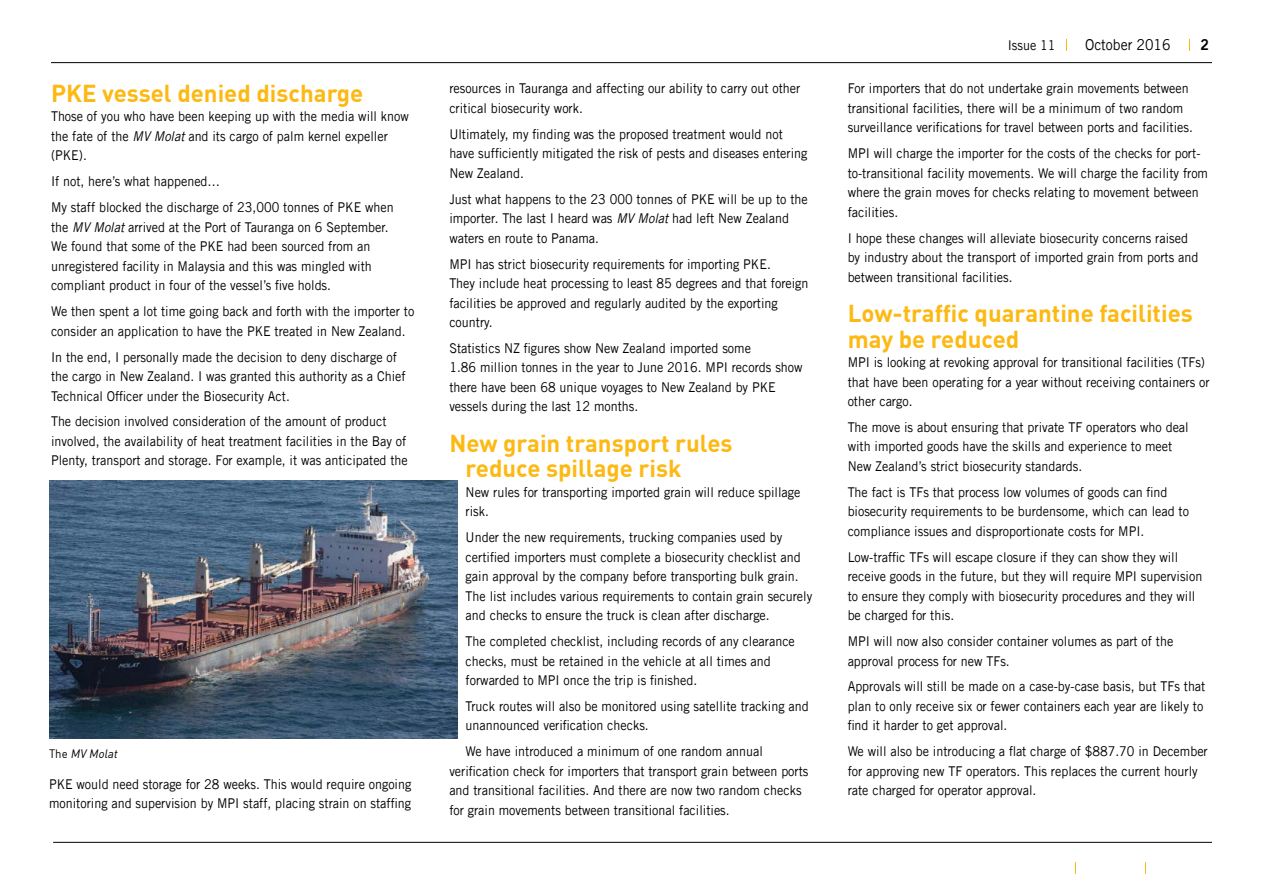
<style>
.page{position:relative;width:1263px;height:893px;background:#fff}
.page>*{position:absolute;margin:0;border:0;box-sizing:border-box;transform-origin:0 0}
.Heading_1{font:700 24px/25.5px "DIN";color:#fdb913}
.t1{font:15px "Trade Gothic LT Std";color:#000;scale:.93 1}
.t2{font:15px "Trade Gothic LT Std Bd 2";color:#000;scale:.93 1}
.Body{font:13.5px/19.5px "Trade Gothic LT Std";color:#000;scale:.93 1}
.Picture_Caption{font:italic 12px "DIN";color:#000;scale:.95 1}
.s1{font-style:italic}
.s2{font-style:normal}
</style>
<div class="page">
<img style="left:50px;top:481px;width:407px;height:258px">
<hr style="left:51px;top:62px;width:1161px;height:1px;background:#000">
<hr style="left:53px;top:842px;width:1159px;height:1px;background:#000">
<p class="Heading_1" style="left:51px;top:80px;width:314px">PKE vessel denied discharge</p>
<p class="Body" style="left:51px;top:107px;width:386px">Those of you who have been keeping up with the media will know the fate of the <span class="s1">MV Molat</span> and its cargo of palm kernel expeller (PKE).</p>
<p class="Body" style="left:51px;top:172px;width:183px">If not, here’s what happened…</p>
<p class="Body" style="left:51px;top:197px;width:370px">My staff blocked the discharge of 23,000 tonnes of PKE when the <span class="s1">MV Molat</span> arrived at the Port of Tauranga on 6 September.<br>We found that some of the PKE had been sourced from an unregistered facility in Malaysia and this was mingled with compliant product in four of the vessel’s five holds.</p>
<p class="Body" style="left:51px;top:301px;width:392px">We then spent a lot time going back and forth with the importer to consider an application to have the PKE treated in New Zealand.</p>
<p class="Body" style="left:51px;top:347px;width:383px">In the end, I personally made the decision to deny discharge of the cargo in New Zealand. I was granted this authority as a Chief<br>Technical Officer under the Biosecurity Act.</p>
<p class="Body" style="left:51px;top:412px;width:385px">The decision involved consideration of the amount of product involved, the availability of heat treatment facilities in the Bay of<br>Plenty, transport and storage. For example, it was anticipated the</p>
<p class="Picture_Caption" style="left:49px;top:746px;width:76px"><span class="s2">T h e</span> MV Molat</p>
<p class="Body" style="left:49px;top:774px;width:391px">PKE would need storage for 28 weeks. This would require ongoing monitoring and supervision by MPI staff, placing strain on staffing</p>
<p class="Body" style="left:449px;top:79px;width:379px">resources in Tauranga and affecting our ability to carry out other critical biosecurity work.</p>
<p class="Body" style="left:449px;top:124px;width:387px">Ultimately, my finding was the proposed treatment would not have sufficiently mitigated the risk of pests and diseases entering<br>New Zealand.</p>
<p class="Body" style="left:449px;top:189px;width:387px">Just what happens to the 23 000 tonnes of PKE will be up to the importer. The last I heard was <span class="s1">MV Molat</span> had left New Zealand waters en route to Panama.</p>
<p class="Body" style="left:449px;top:254px;width:388px">MPI has strict biosecurity requirements for importing PKE.<br>They include heat processing to least 85 degrees and that foreign facilities be approved and regularly audited by the exporting country.</p>
<p class="Body" style="left:449px;top:338px;width:381px">Statistics NZ figures show New Zealand imported some<br>1.86 million tonnes in the year to June 2016. MPI records show there have been 68 unique voyages to New Zealand by PKE vessels during the last 12 months.</p>
<p class="Heading_1" style="left:466px;top:430px;width:268px;text-indent:-16px">New grain transport rules reduce spillage risk</p>
<p class="Body" style="left:466px;top:482px;width:361px">New rules for transporting imported grain will reduce spillage risk.</p>
<p class="Body" style="left:466px;top:527px;width:374px">Under the new requirements, trucking companies used by certified importers must complete a biosecurity checklist and gain approval by the company before transporting bulk grain.<br>The list includes various requirements to contain grain securely and checks to ensure the truck is clean after discharge.</p>
<p class="Body" style="left:466px;top:631px;width:355px">The completed checklist, including records of any clearance checks, must be retained in the vehicle at all times and forwarded to MPI once the trip is finished.</p>
<p class="Body" style="left:466px;top:696px;width:370px">Truck routes will also be monitored using satellite tracking and unannounced verification checks.</p>
<p class="Body" style="left:449px;top:742px;width:388px;text-indent:16px">We have introduced a minimum of one random annual verification check for importers that transport grain between ports and transitional facilities. And there are now two random checks for grain movements between transitional facilities.</p>
<p class="Body" style="left:1008px;top:35px;width:53px">Issue 11</p>
<p class="t1" style="left:1085px;top:36px;width:94px">October 2016</p>
<p class="t2" style="left:1200px;top:35px;width:11px">2</p>
<p class="Body" style="left:848px;top:79px;width:373px">For importers that do not undertake grain movements between transitional facilities, there will be a minimum of two random surveillance verifications for travel between ports and facilities.</p>
<p class="Body" style="left:848px;top:144px;width:389px">MPI will charge the importer for the costs of the checks for port&shy;to-transitional facility movements. We will charge the facility from where the grain moves for checks relating to movement between facilities.</p>
<p class="Body" style="left:848px;top:228px;width:379px">I hope these changes will alleviate biosecurity concerns raised by industry about the transport of imported grain from ports and between transitional facilities.</p>
<p class="Heading_1" style="left:848px;top:300px;width:347px">Low-traffic quarantine facilities may be reduced</p>
<p class="Body" style="left:848px;top:352px;width:391px">MPI is looking at revoking approval for transitional facilities (TFs) that have been operating for a year without receiving containers or other cargo.</p>
<p class="Body" style="left:848px;top:417px;width:368px">The move is about ensuring that private TF operators who deal with imported goods have the skills and experience to meet<br>New Zealand’s strict biosecurity standards.</p>
<p class="Body" style="left:848px;top:482px;width:369px">The fact is TFs that process low volumes of goods can find biosecurity requirements to be burdensome, which can lead to compliance issues and disproportionate costs for MPI.</p>
<p class="Body" style="left:848px;top:547px;width:383px">Low-traffic TFs will escape closure if they can show they will receive goods in the future, but they will require MPI supervision to ensure they comply with biosecurity procedures and they will be charged for this.</p>
<p class="Body" style="left:848px;top:631px;width:352px">MPI will now also consider container volumes as part of the approval process for new TFs.</p>
<p class="Body" style="left:848px;top:677px;width:386px">Approvals will still be made on a case-by-case basis, but TFs that plan to only receive six or fewer containers each year are likely to find it harder to get approval.</p>
<p class="Body" style="left:848px;top:742px;width:389px">We will also be introducing a flat charge of $887.70 in December for approving new TF operators. This replaces the current hourly rate charged for operator approval.</p>
</div>
